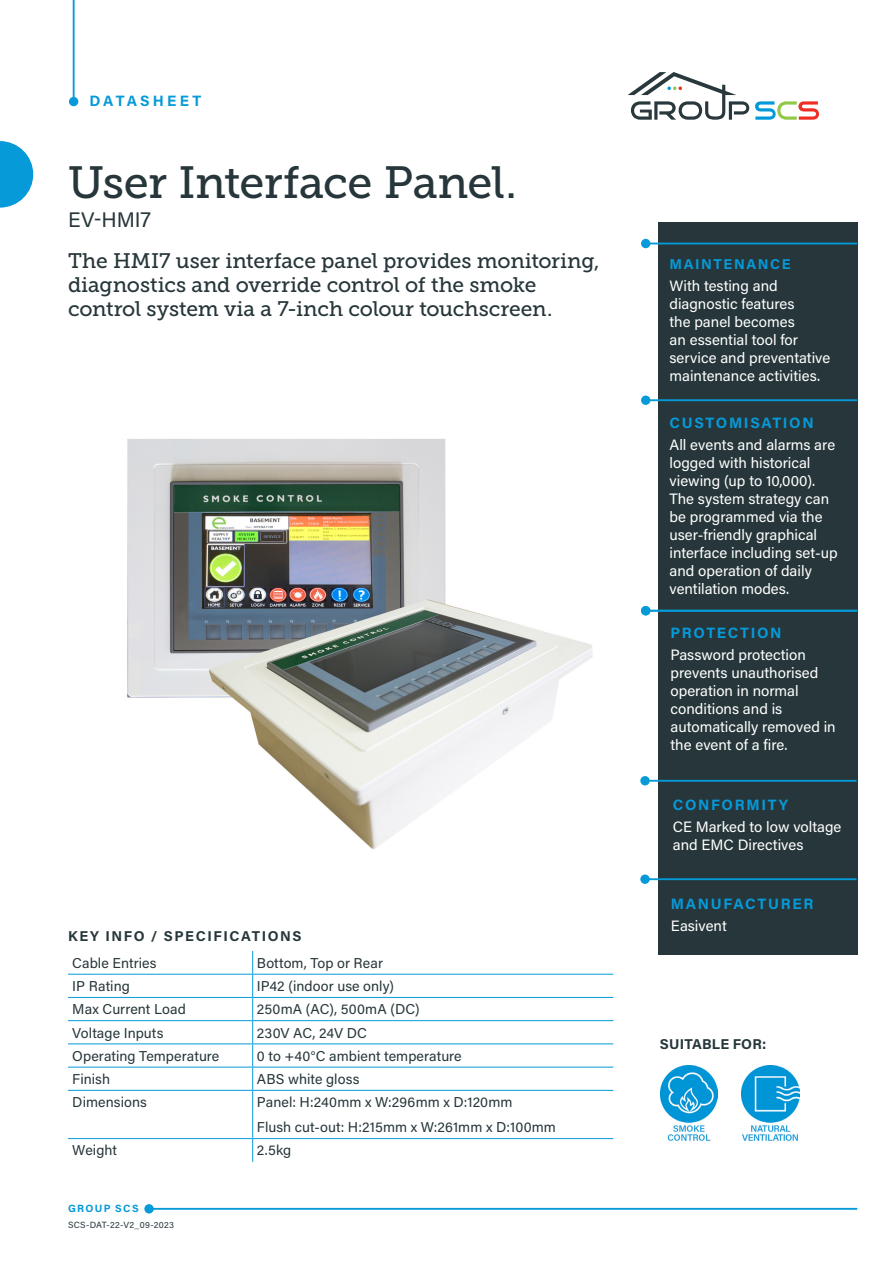
<style>
.page{position:relative;width:893px;height:1263px;background:#fff}
.page>*{position:absolute;margin:0;border:0;box-sizing:border-box;transform-origin:0 0}
.Product_title{font:45px "Museo Slab 500";letter-spacing:-.015em;color:#26363a}
.Product_title-2{font:21px/24px "Museo Slab 500";letter-spacing:-.01em;color:#26363a}
.Product_title-3{font:21px "Acumin Pro";letter-spacing:-.005em;color:#26363a}
.t1{font:15px/18px "Acumin Pro";color:#fff}
.Subhead_1{font:700 15px "Acumin Pro";letter-spacing:.11em;color:#069ad9}
.Body_text{font:700 15px "Acumin Pro";letter-spacing:.21em;color:#069ad9}
.Body_text-2{font:14.25px "Acumin Pro";letter-spacing:.005em;color:#26363a}
.Subhead_1-2{font:700 14.25px "Acumin Pro";letter-spacing:.11em;color:#26363a}
.Body_sub{font:700 14.25px "Acumin Pro";letter-spacing:.01em;color:#26363a}
.Subhead_1-3{font:700 14.25px "Acumin Pro";letter-spacing:.11em;color:#069ad9}
.t2{font:700 10.5px "Acumin Pro";letter-spacing:.125em;color:#069ad9}
.t3{font:9px "Acumin Pro";letter-spacing:.025em;color:#26363a}
</style>
<div class="page">
<img style="left:127px;top:439px;width:466px;height:410px">
<div style="left:658px;top:222px;width:199px;height:733px;background:#26363a"></div>
<hr style="left:646px;top:243px;width:211px;height:1px;background:#069ad9">
<div style="left:641px;top:239px;width:9px;height:9px;background:#069ad9;border-radius:50%"></div>
<hr style="left:646px;top:610px;width:211px;height:2px;background:#069ad9">
<div style="left:641px;top:606px;width:9px;height:9px;background:#069ad9;border-radius:50%"></div>
<hr style="left:646px;top:399px;width:211px;height:2px;background:#069ad9">
<div style="left:641px;top:395px;width:9px;height:10px;background:#069ad9;border-radius:50%"></div>
<hr style="left:68px;top:974px;width:185px;height:1px;background:#069ad9">
<hr style="left:253px;top:974px;width:360px;height:1px;background:#069ad9">
<hr style="left:68px;top:997px;width:185px;height:1px;background:#069ad9">
<hr style="left:253px;top:997px;width:360px;height:1px;background:#069ad9">
<hr style="left:68px;top:1020px;width:185px;height:1px;background:#069ad9">
<hr style="left:253px;top:1020px;width:360px;height:1px;background:#069ad9">
<hr style="left:68px;top:1043px;width:185px;height:1px;background:#069ad9">
<hr style="left:253px;top:1043px;width:360px;height:1px;background:#069ad9">
<hr style="left:68px;top:1067px;width:185px;height:1px;background:#069ad9">
<hr style="left:253px;top:1067px;width:360px;height:1px;background:#069ad9">
<svg style="left:252px;top:951px;width:1px;height:139px"></svg>
<hr style="left:68px;top:1090px;width:185px;height:1px;background:#069ad9">
<hr style="left:253px;top:1090px;width:360px;height:1px;background:#069ad9">
<hr style="left:252px;top:1091px;width:1px;height:47px;background:#069ad9">
<hr style="left:68px;top:1138px;width:185px;height:1px;background:#069ad9">
<hr style="left:253px;top:1138px;width:360px;height:1px;background:#069ad9">
<svg style="left:252px;top:1139px;width:1px;height:23px"></svg>
<svg style="left:0;top:141px;width:34px;height:67px"></svg>
<hr style="left:149px;top:1208px;width:708px;height:2px;background:#069ad9">
<div style="left:144px;top:1204px;width:10px;height:9px;background:#069ad9;border-radius:50%"></div>
<hr style="left:73px;top:0;width:2px;height:102px;background:#069ad9">
<div style="left:69px;top:97px;width:9px;height:9px;background:#069ad9;border-radius:50%"></div>
<hr style="left:645px;top:780px;width:212px;height:2px;background:#069ad9">
<div style="left:640px;top:776px;width:10px;height:9px;background:#069ad9;border-radius:50%"></div>
<hr style="left:645px;top:878px;width:212px;height:2px;background:#069ad9">
<div style="left:640px;top:874px;width:10px;height:10px;background:#069ad9;border-radius:50%"></div>
<img style="left:742px;top:1065px;width:57px;height:76px">
<img style="left:660px;top:1065px;width:57px;height:76px">
<svg style="left:755px;top:101px;width:64px;height:19px"></svg>
<svg style="left:628px;top:72px;width:121px;height:48px"></svg>
<p class="Body_text" style="left:89px;top:90px;width:113px">DATASHEET</p>
<p class="Product_title" style="left:68px;top:157px;width:450px">User Interface Panel.</p>
<p class="Product_title-3" style="left:68px;top:205px;width:85px">EV-HMI7</p>
<p class="Product_title-2" style="left:68px;top:249px;width:533px">The HMI7 user interface panel provides monitoring, diagnostics and override control of the smoke control system via a 7-inch colour touchscreen.</p>
<p class="Subhead_1-2" style="left:68px;top:926px;width:235px">KEY INFO / SPECIFICATIONS</p>
<p class="Body_text-2" style="left:72px;top:953px;width:86px">Cable Entries</p>
<p class="Body_text-2" style="left:257px;top:953px;width:128px">Bottom, Top or Rear</p>
<p class="Body_text-2" style="left:72px;top:976px;width:59px">IP Rating</p>
<p class="Body_text-2" style="left:257px;top:976px;width:139px">IP42 (indoor use only)</p>
<p class="Body_text-2" style="left:72px;top:999px;width:115px">Max Current Load</p>
<p class="Body_text-2" style="left:257px;top:999px;width:164px">250mA (AC), 500mA (DC)</p>
<p class="Body_text-2" style="left:72px;top:1023px;width:93px">Voltage Inputs</p>
<p class="Body_text-2" style="left:257px;top:1023px;width:112px">230V AC, 24V DC</p>
<p class="Body_text-2" style="left:72px;top:1046px;width:149px">Operating Temperature</p>
<p class="Body_text-2" style="left:257px;top:1046px;width:206px">0 to +40°C ambient temperature</p>
<p class="Body_text-2" style="left:72px;top:1069px;width:39px">Finish</p>
<p class="Body_text-2" style="left:257px;top:1069px;width:104px">ABS white gloss</p>
<p class="Body_text-2" style="left:72px;top:1092px;width:76px">Dimensions</p>
<p class="Body_text-2" style="left:257px;top:1092px;width:257px">Panel: H:240mm x W:296mm x D:120mm</p>
<p class="Body_text-2" style="left:257px;top:1117px;width:301px">Flush cut-out: H:215mm x W:261mm x D:100mm</p>
<p class="Body_text-2" style="left:72px;top:1140px;width:46px">Weight</p>
<p class="Body_text-2" style="left:257px;top:1140px;width:36px">2.5kg</p>
<p class="t2" style="left:68px;top:1201px;width:72px">GROUP SCS</p>
<p class="t3" style="left:68px;top:1219px;width:108px">SCS-DAT-22-V2_09-2023</p>
<p class="Subhead_1-3" style="left:669px;top:254px;width:123px">MAINTENANCE</p>
<p class="t1" style="left:669px;top:276px;width:162px">With testing and diagnostic features<br>the panel becomes<br>an essential tool for service and preventative maintenance activities.</p>
<p class="Subhead_1" style="left:669px;top:412px;width:146px">CUSTOMISATION</p>
<p class="t1" style="left:669px;top:436px;width:170px">All events and alarms are logged with historical viewing (up to 10,000).<br>The system strategy can be programmed via the user-friendly graphical interface including set-up and operation of daily ventilation modes.</p>
<p class="Subhead_1" style="left:670px;top:622px;width:113px">PROTECTION</p>
<p class="t1" style="left:670px;top:645px;width:167px">Password protection prevents unauthorised operation in normal conditions and is automatically removed in the event of a fire.</p>
<p class="Subhead_1" style="left:673px;top:794px;width:117px">CONFORMITY</p>
<p class="t1" style="left:673px;top:817px;width:170px">CE Marked to low voltage and EMC Directives</p>
<p class="Subhead_1" style="left:671px;top:893px;width:144px">MANUFACTURER</p>
<p class="t1" style="left:671px;top:916px;width:57px">Easivent</p>
<p class="Body_sub" style="left:660px;top:1034px;width:108px">SUITABLE FOR:</p>
</div>
